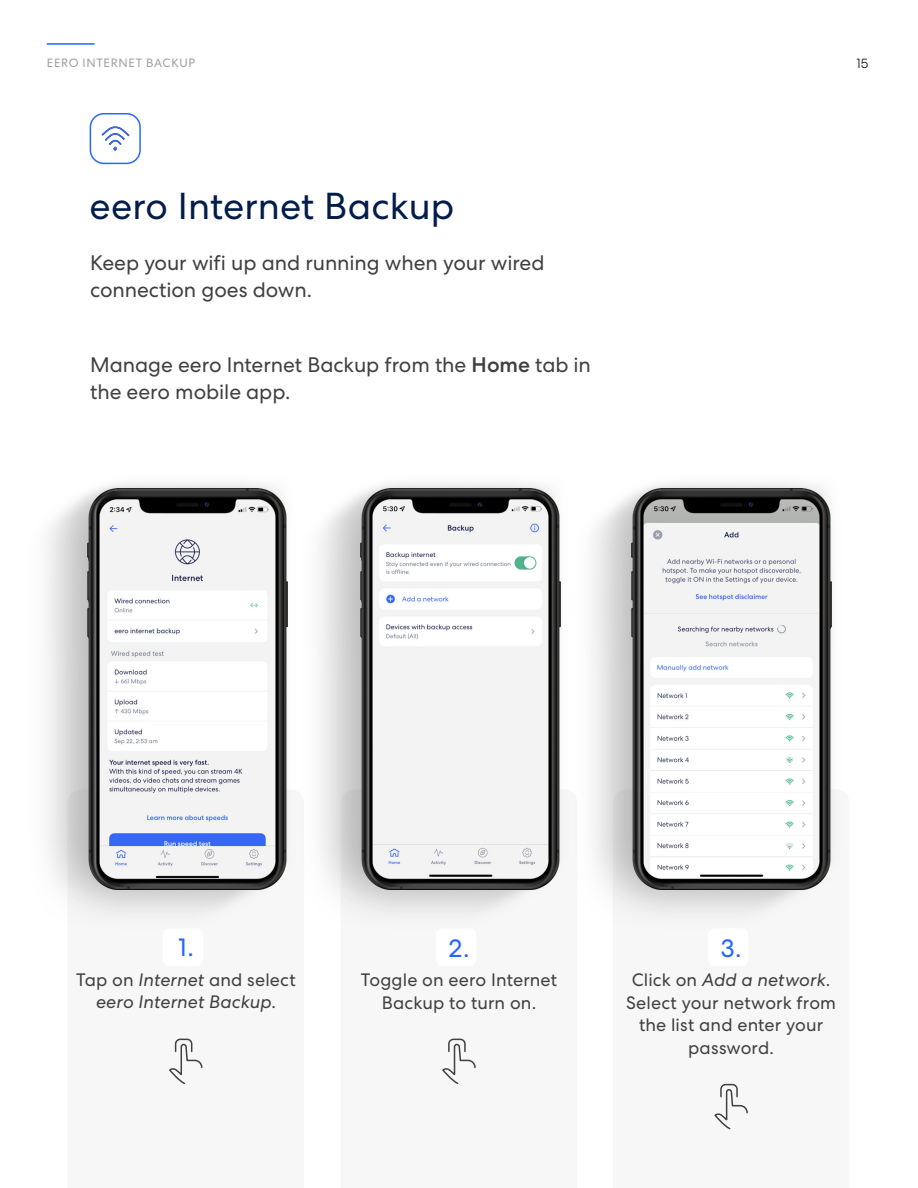
<style>
.page{position:relative;width:918px;height:1188px;background:#fff}
.page>*{position:absolute;margin:0;border:0;box-sizing:border-box;transform-origin:0 0}
.Headline_16_19{font:37.5px "Centra No 2";letter-spacing:.005em;color:#021d49}
.Headline_16_19-2{font:25.5px "Centra No 2";color:#2567ff}
.Headline_16_19-3{font:21px/27px "Centra No 2";letter-spacing:-.005em;color:#404040}
.Headline_16_19-4{font:18px/22.5px "Centra No 2";letter-spacing:.005em;color:#404040;text-align:center}
.Headline_16_19-5{font:italic 18px/22.5px "Centra No 2";letter-spacing:.005em;color:#404040;text-align:center}
.t1{font:300 13.5px "Centra No 2";color:#000}
.Headline_16_19-6{font:12px "Centra No 2";letter-spacing:.06em;color:#9f9f9f}
.s1{font-weight:500}
.s2{font-style:normal}
.s3{font-style:italic}
</style>
<div class="page">
<hr style="left:47px;top:43px;width:47px;height:2px;background:#2567ff">
<div style="left:90px;top:113px;width:51px;height:51px;border:2px solid #2567ff;border-radius:13px"></div>
<svg style="left:101px;top:126px;width:29px;height:25px"></svg>
<img style="left:47px;top:483px;width:241px;height:440px">
<img style="left:87px;top:489px;width:200px;height:401px">
<img style="left:288px;top:483px;width:260px;height:440px">
<img style="left:360px;top:489px;width:192px;height:401px">
<svg style="left:169px;top:1038px;width:34px;height:46px"></svg>
<svg style="left:442px;top:1038px;width:34px;height:46px"></svg>
<svg style="left:714px;top:1083px;width:34px;height:47px"></svg>
<img style="left:552px;top:483px;width:285px;height:440px">
<img style="left:631px;top:489px;width:201px;height:401px">
<p class="Headline_16_19-6" style="left:47px;top:56px;width:150px">EERO INTERNET BACKUP</p>
<p class="t1" style="left:856px;top:55px;width:13px">15</p>
<p class="Headline_16_19" style="left:90px;top:185px;width:366px">eero Internet Backup</p>
<p class="Headline_16_19-3" style="left:90px;top:250px;width:456px">Keep your wifi up and running when your wired connection goes down.</p>
<p class="Headline_16_19-3" style="left:90px;top:351px;width:502px">Manage eero Internet Backup from the <span class="s1">Home</span> tab in the eero mobile app.</p>
<p class="Headline_16_19-2" style="left:178px;top:933px;width:17px">1.</p>
<p class="Headline_16_19-5" style="left:76px;top:968px;width:221px"><span class="s2">Tap on</span> Internet <span class="s2">and select </span>eero Internet Backup<span class="s2">.</span></p>
<p class="Headline_16_19-2" style="left:449px;top:934px;width:22px">2.</p>
<p class="Headline_16_19-4" style="left:361px;top:969px;width:198px">Toggle on eero Internet<br>Backup to turn on.</p>
<p class="Headline_16_19-2" style="left:721px;top:934px;width:23px">3.</p>
<p class="Headline_16_19-4" style="left:626px;top:969px;width:211px">Click on <span class="s3">Add a network</span>.<br>Select your network from the list and enter your password.</p>
</div>
